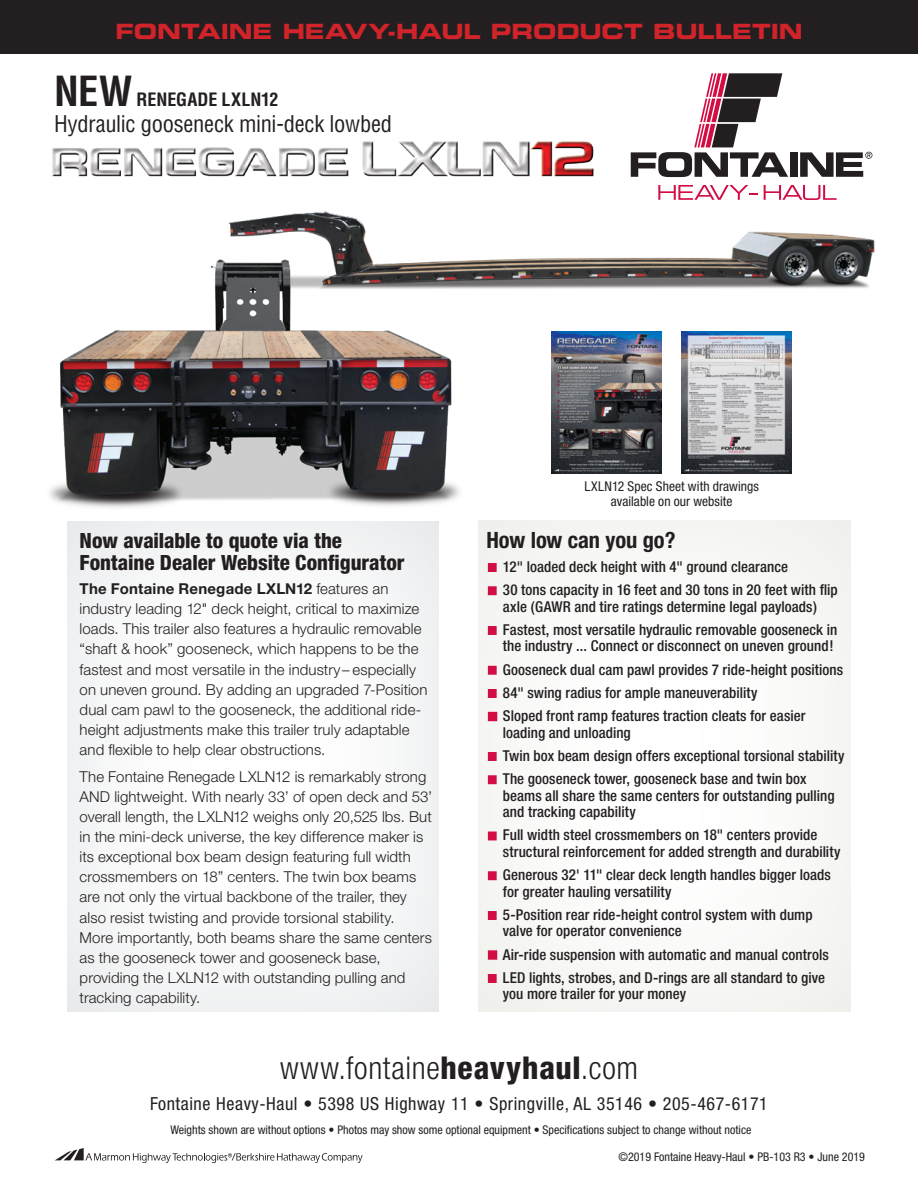
<style>
.page{position:relative;width:918px;height:1188px;background:#fff}
.page>*{position:absolute;margin:0;border:0;box-sizing:border-box;transform-origin:0 0}
.t1{font:700 condensed 40.5px "Helvetica";color:#231f20}
.t2{font:300 condensed 31.5px "Helvetica Neue";letter-spacing:.02em;color:#231f20}
.t3{font:condensed 22.5px "Helvetica";letter-spacing:-.01em;color:#231f20}
.t4{font:700 condensed 22.5px "Helvetica Neue";letter-spacing:-.005em;color:#231f20}
.t5{font:800 condensed 21px/22.5px "Helvetica Neue";letter-spacing:-.005em;color:#231f20}
.t6{font:21px "Eurostile Bold Extended Two";letter-spacing:-.01em;color:#d1232a}
.t7{font:condensed 18px "Helvetica Neue";letter-spacing:.03em;color:#231f20}
.t8{font:700 condensed 18px "Helvetica";letter-spacing:-.005em;color:#231f20}
.t9{font:500 condensed 15px/16.5px "Helvetica Neue";letter-spacing:.005em;color:#231f20}
.t10{font:300 15px/20.1px "Helvetica Neue";letter-spacing:.005em;color:#231f20}
.t11{font:condensed 13.5px "Helvetica Neue";letter-spacing:.005em;color:#231f20}
.t12{font:condensed 12px "Helvetica Neue";color:#231f20}
.s1{font-weight:700}
.s2{font-weight:800}
</style>
<div class="page">
<img style="left:228px;top:188px;width:647px;height:101px">
<div style="left:472px;top:515px;width:380px;height:497px;background:#f9f9f8"></div>
<div style="left:66px;top:520px;width:374px;height:492px;background:#f9f9fa"></div>
<div style="left:488px;top:563px;width:9px;height:9px;background:#d20d44;border:2px solid #d20d44"></div>
<div style="left:488px;top:586px;width:9px;height:9px;background:#d20d44;border:2px solid #d20d44"></div>
<div style="left:488px;top:626px;width:9px;height:9px;background:#d20d44;border:2px solid #d20d44"></div>
<div style="left:488px;top:666px;width:9px;height:9px;background:#d20d44;border:2px solid #d20d44"></div>
<div style="left:488px;top:689px;width:9px;height:9px;background:#d20d44;border:2px solid #d20d44"></div>
<div style="left:488px;top:712px;width:9px;height:9px;background:#d20d44"></div>
<div style="left:488px;top:752px;width:9px;height:9px;background:#d20d44;border:2px solid #d20d44"></div>
<div style="left:488px;top:775px;width:9px;height:9px;background:#d20d44;border:2px solid #d20d44"></div>
<div style="left:488px;top:832px;width:9px;height:8px;background:#d20d44;border:2px solid #d20d44"></div>
<div style="left:488px;top:871px;width:9px;height:9px;background:#d20d44;border:2px solid #d20d44"></div>
<div style="left:488px;top:911px;width:9px;height:9px;background:#d20d44;border:2px solid #d20d44"></div>
<div style="left:488px;top:950px;width:9px;height:10px;background:#d20d44;border:2px solid #d20d44"></div>
<div style="left:488px;top:974px;width:9px;height:9px;background:#d20d44;border:2px solid #d20d44"></div>
<svg style="left:55px;top:1148px;width:308px;height:15px"></svg>
<div style="left:0;top:0;width:918px;height:54px;background:#231f20"></div>
<img style="left:52px;top:141px;width:542px;height:36px">
<svg style="left:631px;top:73px;width:157px;height:104px"></svg>
<div style="left:790px;top:152px;width:7px;height:25px;background:#231f20"></div>
<svg style="left:800px;top:152px;width:72px;height:25px"></svg>
<svg style="left:658px;top:185px;width:100px;height:15px"></svg>
<svg style="left:764px;top:185px;width:73px;height:15px"></svg>
<img style="left:552px;top:331px;width:110px;height:143px">
<img style="left:682px;top:331px;width:110px;height:143px">
<img style="left:49px;top:246px;width:422px;height:292px">
<p class="t6" style="left:115px;top:17px;width:689px">FONTAINE HEAVY-HAUL PRODUCT BULLETIN</p>
<p class="t1" style="left:54px;top:67px;width:80px">NEW</p>
<p class="t8" style="left:137px;top:89px;width:143px">RENEGADE LXLN12</p>
<p class="t3" style="left:54px;top:109px;width:340px">Hydraulic gooseneck mini-deck lowbed</p>
<p class="t5" style="left:80px;top:529px;width:326px">Now available to quote via the<br>Fontaine Dealer Website Configurator</p>
<p class="t10" style="left:80px;top:578px;width:349px"><span class="s1">The Fontaine Renegade LXLN12</span> features an industry leading 12" deck height, critical to maximize loads. This trailer also features a hydraulic removable “shaft &amp; hook” gooseneck, which happens to be the fastest and most versatile in the industry– especially on uneven ground. By adding an upgraded 7-Position dual cam pawl to the gooseneck, the additional ride&shy;height adjustments make this trailer truly adaptable and flexible to help clear obstructions.</p>
<p class="t10" style="left:80px;top:766px;width:354px">The Fontaine Renegade LXLN12 is remarkably strong AND lightweight. With nearly 33’ of open deck and 53’ overall length, the LXLN12 weighs only 20,525 lbs. But in the mini-deck universe, the key difference maker is its exceptional box beam design featuring full width crossmembers on 18” centers. The twin box beams are not only the virtual backbone of the trailer, they also resist twisting and provide torsional stability.<br>More importantly, both beams share the same centers as the gooseneck tower and gooseneck base, providing the LXLN12 with outstanding pulling and tracking capability.</p>
<p class="t11" style="left:585px;top:479px;width:176px">LXLN12 Spec Sheet with drawings</p>
<p class="t11" style="left:611px;top:494px;width:123px">available on our website</p>
<p class="t4" style="left:486px;top:526px;width:191px">How low can you go?</p>
<p class="t9" style="left:503px;top:558px;width:287px">12" loaded deck height with 4" ground clearance</p>
<p class="t9" style="left:503px;top:581px;width:336px">30 tons capacity in 16 feet and 30 tons in 20 feet with flip axle (GAWR and tire ratings determine legal payloads)</p>
<p class="t9" style="left:503px;top:621px;width:336px">Fastest, most versatile hydraulic removable gooseneck in the industry ... Connect or disconnect on uneven ground!</p>
<p class="t9" style="left:503px;top:661px;width:342px">Gooseneck dual cam pawl provides 7 ride-height positions</p>
<p class="t9" style="left:503px;top:684px;width:256px">84" swing radius for ample maneuverability</p>
<p class="t9" style="left:503px;top:707px;width:304px">Sloped front ramp features traction cleats for easier loading and unloading</p>
<p class="t9" style="left:503px;top:747px;width:343px">Twin box beam design offers exceptional torsional stability</p>
<p class="t9" style="left:503px;top:770px;width:333px">The gooseneck tower, gooseneck base and twin box beams all share the same centers for outstanding pulling and tracking capability</p>
<p class="t9" style="left:503px;top:827px;width:339px">Full width steel crossmembers on 18" centers provide structural reinforcement for added strength and durability</p>
<p class="t9" style="left:503px;top:866px;width:330px">Generous 32' 11" clear deck length handles bigger loads for greater hauling versatility</p>
<p class="t9" style="left:503px;top:906px;width:311px">5-Position rear ride-height control system with dump valve for operator convenience</p>
<p class="t9" style="left:503px;top:946px;width:328px">Air-ride suspension with automatic and manual controls</p>
<p class="t9" style="left:503px;top:969px;width:324px">LED lights, strobes, and D-rings are all standard to give you more trailer for your money</p>
<p class="t2" style="left:280px;top:1049px;width:359px">www.fontaine<span class="s2">heavyhaul</span>.com</p>
<p class="t7" style="left:150px;top:1093px;width:619px">Fontaine Heavy-Haul • 5398 US Highway 11 • Springville, AL 35146 • 205-467-6171</p>
<p class="t12" style="left:170px;top:1123px;width:583px">Weights shown are without options • Photos may show some optional equipment • Specifications subject to change without notice</p>
<p class="t12" style="left:619px;top:1150px;width:248px">©2019 Fontaine Heavy-Haul • PB-103 R3 • June 2019</p>
</div>
